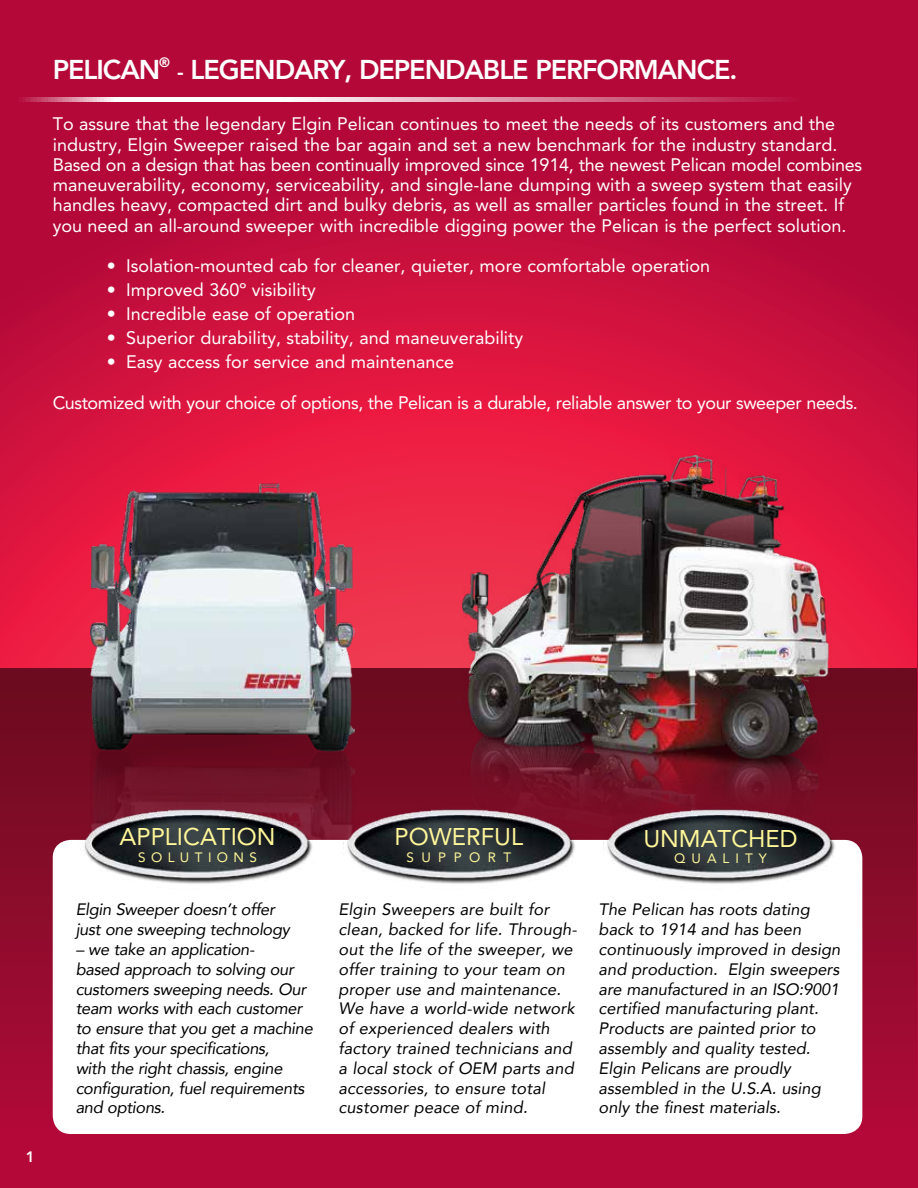
<style>
.page{position:relative;width:918px;height:1188px;background:#fff}
.page>*{position:absolute;margin:0;border:0;box-sizing:border-box;transform-origin:0 0}
.t1{font:800 27px "Avenir LT Std";letter-spacing:-.04em;color:#fff}
.t2{font:24px "Avenir LT Std";color:#fff799}
.t3{font:18px/20.2px "Avenir LT Std";color:#fff}
.t4{font:18px "Avenir LT Std";letter-spacing:-.025em;color:#fff}
.t5{font:italic 16.5px/19.8px "Avenir";color:#000}
.t6{font:italic 16.5px/19.8px "Avenir";letter-spacing:-.02em;color:#000}
.t7{font:800 15px "Avenir LT Std";color:#fff}
.t8{font:13.5px "Avenir LT Std";letter-spacing:.4em;color:#fff799}
.t9{font:13.5px "Avenir LT Std";letter-spacing:.55em;color:#fff799}
.t10{font:13.5px "Avenir LT Std";letter-spacing:.45em;color:#fff799}
.s1{font-size:21px}
</style>
<div class="page">
<svg style="left:916px;top:0;width:2px;height:1188px;background:#b00a36"></svg>
<div style="left:0;top:0;width:916px;height:1188px;background:#b30838"></div>
<svg style="left:0;top:208px;width:916px;height:461px"></svg>
<div style="left:0;top:669px;width:916px;height:519px;background:linear-gradient(to bottom,#680d1f,#b90c3d)"></div>
<img style="left:462px;top:456px;width:370px;height:384px">
<img style="left:91px;top:475px;width:264px;height:365px">
<div style="left:53px;top:840px;width:809px;height:294px;background:#fff;border-radius:18px"></div>
<img style="left:80px;top:804px;width:240px;height:80px">
<img style="left:342px;top:804px;width:240px;height:80px">
<img style="left:602px;top:804px;width:240px;height:80px">
<svg style="left:23px;top:97px;width:759px;height:5px;background:#e2a2b4"></svg>
<h1 class="t1" style="left:53px;top:53px;width:686px">PELICAN<sup>®</sup> <span class="s1">-</span> LEGENDARY, DEPENDABLE PERFORMANCE.</h1>
<p class="t3" style="left:53px;top:114px;width:811px">To assure that the legendary Elgin Pelican continues to meet the needs of its customers and the industry, Elgin Sweeper raised the bar again and set a new benchmark for the industry standard.<br>Based on a design that has been continually improved since 1914, the newest Pelican model combines maneuverability, economy, serviceability, and single-lane dumping with a sweep system that easily handles heavy, compacted dirt and bulky debris, as well as smaller particles found in the street. If you need an all-around sweeper with incredible digging power the Pelican is the perfect solution.</p>
<p class="t3" style="left:107px;top:256px;width:605px">• Isolation-mounted cab for cleaner, quieter, more comfortable operation</p>
<p class="t3" style="left:107px;top:280px;width:211px">• Improved 360º visibility</p>
<p class="t3" style="left:107px;top:304px;width:250px">• Incredible ease of operation</p>
<p class="t3" style="left:107px;top:328px;width:418px">• Superior durability, stability, and maneuverability</p>
<p class="t3" style="left:107px;top:352px;width:349px">• Easy access for service and maintenance</p>
<p class="t4" style="left:53px;top:392px;width:807px">Customized with your choice of options, the Pelican is a durable, reliable answer to your sweeper needs.</p>
<p class="t7" style="left:26px;top:1147px;width:10px">1</p>
<h2 class="t2" style="left:120px;top:823px;width:158px">APPLICATION</h2>
<p class="t8" style="left:138px;top:849px;width:120px">SOLUTIONS</p>
<p class="t6" style="left:76px;top:900px;width:216px">Elgin Sweeper doesn’t offer just one sweeping technology</p>
<p class="t6" style="left:76px;top:939px;width:239px">– we take an application-<br>based approach to solving our customers sweeping needs. Our team works with each customer to ensure that you get a machine that fits your specifications,<br>with the right chassis, engine configuration, fuel requirements and options.</p>
<h2 class="t2" style="left:395px;top:823px;width:130px">POWERFUL</h2>
<p class="t9" style="left:406px;top:849px;width:106px">SUPPORT</p>
<p class="t5" style="left:338px;top:900px;width:240px">Elgin Sweepers are built for clean, backed for life. Through&shy;out the life of the sweeper, we offer training to your team on proper use and maintenance.<br>We have a world-wide network of experienced dealers with factory trained technicians and a local stock of OEM parts and accessories, to ensure total customer peace of mind.</p>
<h2 class="t2" style="left:643px;top:824px;width:156px">UNMATCHED</h2>
<p class="t10" style="left:674px;top:851px;width:94px">QUALITY</p>
<p class="t5" style="left:599px;top:900px;width:243px">The Pelican has roots dating back to 1914 and has been continuously improved in design and production. Elgin sweepers are manufactured in an ISO:9001 certified manufacturing plant.<br>Products are painted prior to assembly and quality tested.<br>Elgin Pelicans are proudly assembled in the U.S.A. using only the finest materials.</p>
</div>
